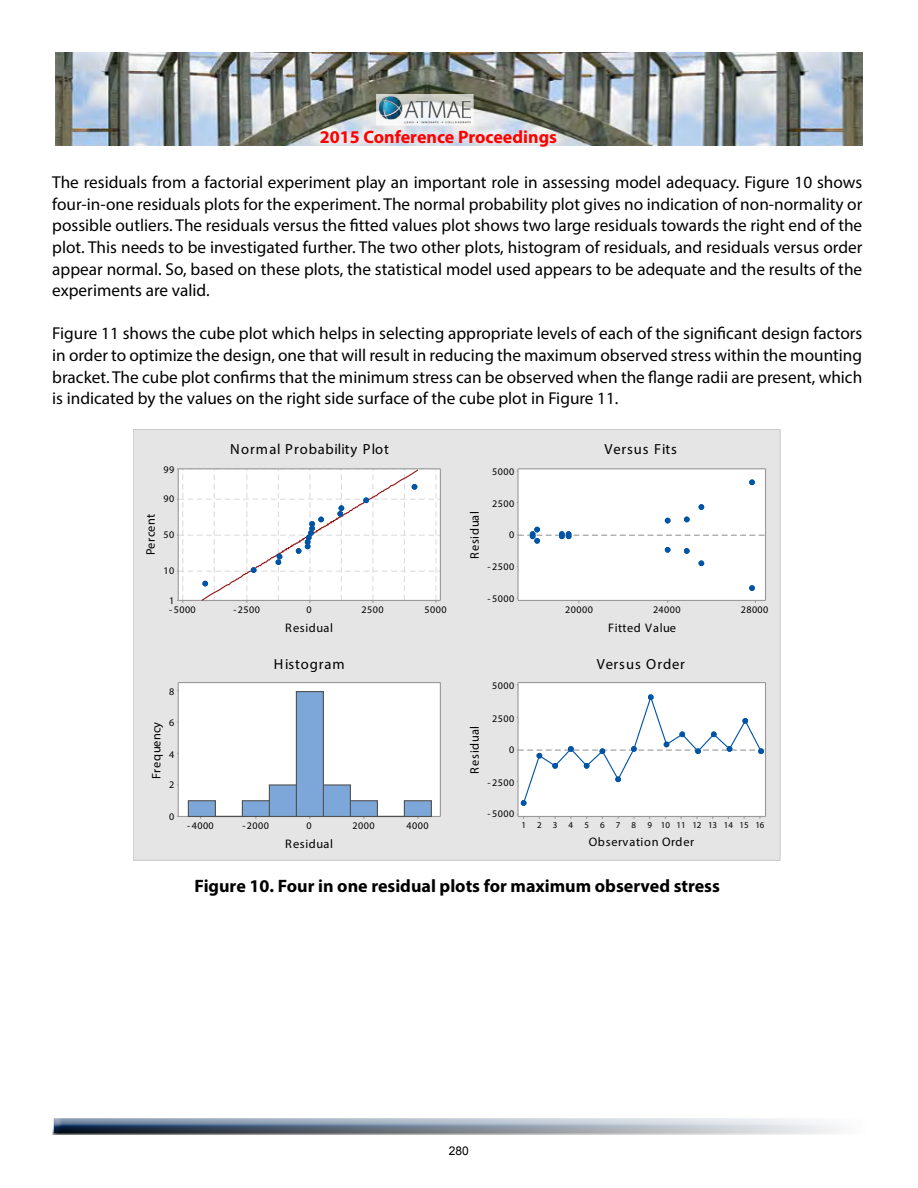
<style>
.page{position:relative;width:918px;height:1188px;background:#fff}
.page>*{position:absolute;margin:0;border:0;box-sizing:border-box;transform-origin:0 0}
.t1{font:700 18px "Myriad Pro";color:#000}
.t2{font:700 18px "Myriad Pro";color:#f00}
.t3{font:17.25px/21.6px "Myriad Pro";color:#000;text-align:justify}
.t4{font:14.7px "Myriad Pro";letter-spacing:.055em;color:#000}
.t5{font:12.45px "Myriad Pro";letter-spacing:.045em;color:#000}
.t6{font:12.45px "Myriad Pro";letter-spacing:.025em;color:#000}
.t7{font:12px "Arial";color:#000}
.t8{font:10.2px "Myriad Pro";letter-spacing:.045em;color:#000}
.t9{font:9px "Myriad Pro";letter-spacing:-.015em;color:#000}
</style>
<div class="page">
<div style="left:46px;top:1109px;width:831px;height:27px;background:#000;opacity:.75"></div>
<img style="left:55px;top:53px;width:807px;height:93px">
<svg style="left:376px;top:94px;width:3px;height:32px"></svg>
<img style="left:379px;top:94px;width:95px;height:32px">
<div style="left:133px;top:429px;width:647px;height:431px;background:#e5e5e5"></div>
<hr style="left:440px;top:469px;width:1px;height:131px;background:#999">
<svg style="left:177px;top:468px;width:263px;height:135px;background:#f7f7f8"></svg>
<div style="left:518px;top:469px;width:248px;height:131px;background:#fff"></div>
<hr style="left:518px;top:468px;width:248px;height:1px;background:#999">
<hr style="left:518px;top:600px;width:248px;height:1px;background:#999">
<hr style="left:765px;top:469px;width:1px;height:131px;background:#999">
<hr style="left:517px;top:469px;width:2px;height:131px;background:#999">
<svg style="left:699px;top:504px;width:5px;height:6px"></svg>
<svg style="left:749px;top:480px;width:6px;height:5px"></svg>
<svg style="left:699px;top:561px;width:5px;height:5px"></svg>
<svg style="left:517px;top:517px;width:248px;height:37px"></svg>
<svg style="left:749px;top:585px;width:6px;height:6px"></svg>
<div style="left:178px;top:683px;width:262px;height:133px;background:#fff"></div>
<hr style="left:178px;top:682px;width:262px;height:1px;background:#999">
<hr style="left:178px;top:816px;width:262px;height:1px;background:#999">
<hr style="left:440px;top:683px;width:1px;height:133px;background:#999">
<hr style="left:178px;top:683px;width:1px;height:133px;background:#999">
<div style="left:404px;top:801px;width:27px;height:15px;background:#7da7d9"></div>
<div style="left:404px;top:800px;width:28px;height:17px;border:1px solid #515151"></div>
<svg style="left:378px;top:816px;width:26px;height:1px"></svg>
<div style="left:350px;top:801px;width:27px;height:15px;background:#7da7d9"></div>
<div style="left:350px;top:800px;width:28px;height:17px;border:1px solid #515151"></div>
<div style="left:323px;top:785px;width:27px;height:31px;background:#7da7d9"></div>
<div style="left:323px;top:784px;width:28px;height:33px;border:1px solid #515151"></div>
<div style="left:296px;top:692px;width:27px;height:124px;background:#7da7d9"></div>
<div style="left:296px;top:691px;width:28px;height:126px;border:1px solid #515151"></div>
<div style="left:269px;top:785px;width:27px;height:31px;background:#7da7d9"></div>
<div style="left:269px;top:784px;width:28px;height:33px;border:1px solid #515151"></div>
<div style="left:242px;top:801px;width:27px;height:15px;background:#7da7d9"></div>
<div style="left:242px;top:800px;width:28px;height:17px;border:1px solid #515151"></div>
<svg style="left:216px;top:816px;width:26px;height:1px"></svg>
<div style="left:188px;top:801px;width:27px;height:15px;background:#7da7d9"></div>
<div style="left:188px;top:800px;width:28px;height:17px;border:1px solid #515151"></div>
<div style="left:518px;top:683px;width:248px;height:133px;background:#fff"></div>
<hr style="left:518px;top:682px;width:248px;height:1px;background:#999">
<hr style="left:518px;top:816px;width:248px;height:1px;background:#999">
<hr style="left:765px;top:683px;width:1px;height:133px;background:#999">
<hr style="left:517px;top:683px;width:2px;height:133px;background:#999">
<svg style="left:517px;top:694px;width:248px;height:112px"></svg>
<p class="t2" style="left:320px;top:125px;width:239px">2015 Conference Proceedings</p>
<p class="t3" style="left:52px;top:171px;width:812px">The residuals from a factorial experiment play an important role in assessing model adequacy. Figure 10 shows four-in-one residuals plots for the experiment. The normal probability plot gives no indication of non-normality or possible outliers. The residuals versus the fitted values plot shows two large residuals towards the right end of the plot. This needs to be investigated further. The two other plots, histogram of residuals, and residuals versus order appear normal. So, based on these plots, the statistical model used appears to be adequate and the results of the experiments are valid.</p>
<p class="t3" style="left:52px;top:323px;width:812px">Figure 11 shows the cube plot which helps in selecting appropriate levels of each of the significant design factors in order to optimize the design, one that will result in reducing the maximum observed stress within the mounting bracket. The cube plot confirms that the minimum stress can be observed when the flange radii are present, which is indicated by the values on the right side surface of the cube plot in Figure 11.</p>
<p class="t6" style="left:143px;top:555px;width:43px;rotate:-90deg">Percent</p>
<p class="t8" style="left:164px;top:463px;width:12px">99</p>
<p class="t8" style="left:164px;top:493px;width:12px">90</p>
<p class="t8" style="left:164px;top:529px;width:12px">50</p>
<p class="t8" style="left:164px;top:565px;width:12px">10</p>
<p class="t8" style="left:169px;top:594px;width:7px">1</p>
<p class="t4" style="left:230px;top:440px;width:160px">Normal Probability Plot</p>
<p class="t4" style="left:605px;top:440px;width:74px">Versus Fits</p>
<p class="t5" style="left:467px;top:559px;width:49px;rotate:-90deg">Residual</p>
<p class="t8" style="left:492px;top:466px;width:24px">5000</p>
<p class="t8" style="left:492px;top:497px;width:24px">2500</p>
<p class="t8" style="left:509px;top:529px;width:7px">0</p>
<p class="t8" style="left:488px;top:560px;width:28px">-2500</p>
<p class="t8" style="left:488px;top:593px;width:28px">-5000</p>
<p class="t8" style="left:169px;top:603px;width:28px">-5000</p>
<p class="t8" style="left:233px;top:603px;width:28px">-2500</p>
<p class="t8" style="left:307px;top:603px;width:7px">0</p>
<p class="t8" style="left:362px;top:603px;width:24px">2500</p>
<p class="t8" style="left:425px;top:603px;width:24px">5000</p>
<p class="t5" style="left:285px;top:620px;width:49px">Residual</p>
<p class="t8" style="left:565px;top:603px;width:29px">20000</p>
<p class="t8" style="left:653px;top:603px;width:29px">24000</p>
<p class="t8" style="left:741px;top:603px;width:29px">28000</p>
<p class="t5" style="left:608px;top:620px;width:70px">Fitted Value</p>
<p class="t4" style="left:274px;top:655px;width:72px">Histogram</p>
<p class="t4" style="left:597px;top:655px;width:90px">Versus Order</p>
<p class="t8" style="left:169px;top:685px;width:7px">8</p>
<p class="t8" style="left:169px;top:716px;width:7px">6</p>
<p class="t8" style="left:169px;top:748px;width:7px">4</p>
<p class="t8" style="left:169px;top:778px;width:7px">2</p>
<p class="t8" style="left:169px;top:810px;width:7px">0</p>
<p class="t5" style="left:149px;top:779px;width:59px;rotate:-90deg">Frequency</p>
<p class="t8" style="left:187px;top:819px;width:28px">-4000</p>
<p class="t8" style="left:242px;top:819px;width:28px">-2000</p>
<p class="t8" style="left:307px;top:819px;width:7px">0</p>
<p class="t8" style="left:353px;top:819px;width:24px">2000</p>
<p class="t8" style="left:407px;top:819px;width:24px">4000</p>
<p class="t5" style="left:285px;top:836px;width:49px">Residual</p>
<p class="t5" style="left:467px;top:774px;width:49px;rotate:-90deg">Residual</p>
<p class="t8" style="left:492px;top:679px;width:24px">5000</p>
<p class="t8" style="left:492px;top:712px;width:24px">2500</p>
<p class="t8" style="left:509px;top:743px;width:7px">0</p>
<p class="t8" style="left:488px;top:776px;width:28px">-2500</p>
<p class="t8" style="left:488px;top:808px;width:28px">-5000</p>
<p class="t9" style="left:521px;top:819px;width:245px">1 2 3 4 5 6 7 8 9 10111213141516</p>
<p class="t5" style="left:589px;top:834px;width:107px">Observation Order</p>
<p class="t1" style="left:195px;top:874px;width:527px">Figure 10. Four in one residual plots for maximum observed stress</p>
<p class="t7" style="left:449px;top:1143px;width:22px">280</p>
</div>
